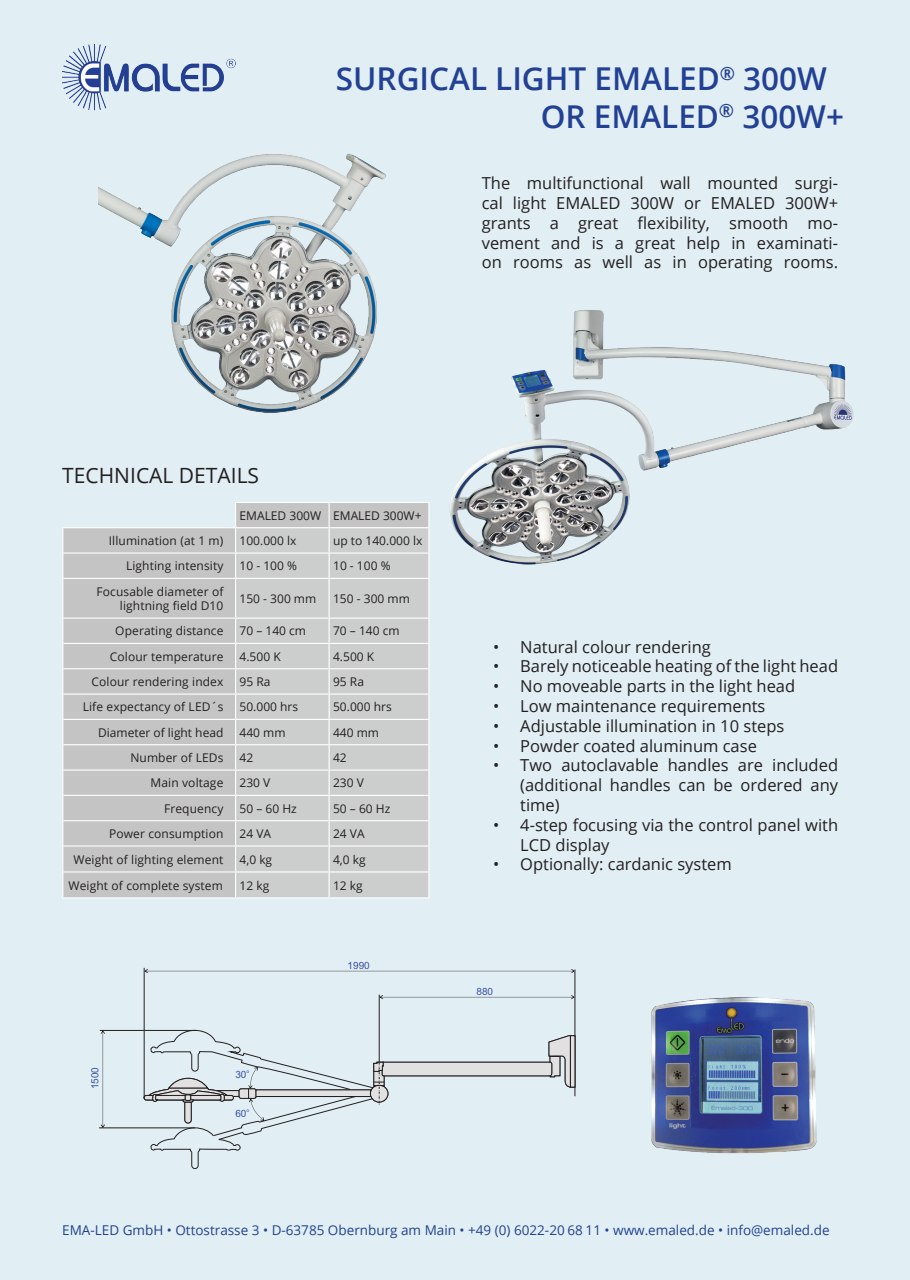
<style>
.page{position:relative;width:910px;height:1280px;background:#e1eef4}
.page>*{position:absolute;margin:0;border:0;box-sizing:border-box;transform-origin:0 0}
.t1{font:600 31.5px/37.8px "Open Sans";color:#234194}
.t2{font:21px "Open Sans";color:#231f20}
.t3{font:16.5px/19.8px "Open Sans";color:#231f20;text-align:justify}
.t4{font:13.5px "Open Sans";color:#20438e}
.t5{font:12px/14.4px "Open Sans";letter-spacing:.01em;color:#231f20;text-align:right}
.t6{font:10.05px "Arial";color:#3952a3}
.t7{font:4.95px "Arial";color:#3952a3}
</style>
<div class="page">
<svg style="left:63px;top:502px;width:365px;height:395px;background:#c6c7c7"></svg>
<div style="left:236px;top:528px;width:192px;height:369px;background:#cccece"></div>
<hr style="left:235px;top:502px;width:94px;height:1px;background:#fff">
<hr style="left:329px;top:502px;width:100px;height:1px;background:#fff">
<hr style="left:236px;top:527px;width:93px;height:1px;background:#fff">
<hr style="left:329px;top:527px;width:100px;height:1px;background:#fff">
<hr style="left:63px;top:552px;width:173px;height:2px;background:#fff">
<hr style="left:236px;top:552px;width:93px;height:2px;background:#fff">
<hr style="left:329px;top:552px;width:100px;height:2px;background:#fff">
<svg style="left:329px;top:503px;width:1px;height:75px"></svg>
<svg style="left:428px;top:503px;width:1px;height:75px"></svg>
<hr style="left:63px;top:578px;width:173px;height:1px;background:#fff">
<hr style="left:236px;top:578px;width:93px;height:1px;background:#fff">
<hr style="left:329px;top:578px;width:100px;height:1px;background:#fff">
<hr style="left:329px;top:579px;width:1px;height:38px;background:#fff">
<hr style="left:428px;top:579px;width:1px;height:38px;background:#fff">
<hr style="left:63px;top:617px;width:173px;height:2px;background:#fff">
<hr style="left:236px;top:617px;width:93px;height:2px;background:#fff">
<hr style="left:329px;top:617px;width:100px;height:2px;background:#fff">
<hr style="left:63px;top:643px;width:173px;height:1px;background:#fff">
<hr style="left:236px;top:643px;width:93px;height:1px;background:#fff">
<hr style="left:329px;top:643px;width:100px;height:1px;background:#fff">
<hr style="left:63px;top:668px;width:173px;height:1px;background:#fff">
<hr style="left:236px;top:668px;width:93px;height:1px;background:#fff">
<hr style="left:329px;top:668px;width:100px;height:1px;background:#fff">
<hr style="left:63px;top:693px;width:173px;height:2px;background:#fff">
<hr style="left:236px;top:693px;width:93px;height:2px;background:#fff">
<hr style="left:329px;top:693px;width:100px;height:2px;background:#fff">
<hr style="left:63px;top:719px;width:173px;height:1px;background:#fff">
<hr style="left:236px;top:719px;width:93px;height:1px;background:#fff">
<hr style="left:329px;top:719px;width:100px;height:1px;background:#fff">
<hr style="left:63px;top:744px;width:173px;height:1px;background:#fff">
<hr style="left:236px;top:744px;width:93px;height:1px;background:#fff">
<hr style="left:329px;top:744px;width:100px;height:1px;background:#fff">
<hr style="left:63px;top:769px;width:173px;height:2px;background:#fff">
<hr style="left:236px;top:769px;width:93px;height:2px;background:#fff">
<hr style="left:329px;top:769px;width:100px;height:2px;background:#fff">
<hr style="left:63px;top:795px;width:173px;height:1px;background:#fff">
<hr style="left:236px;top:795px;width:93px;height:1px;background:#fff">
<hr style="left:329px;top:795px;width:100px;height:1px;background:#fff">
<hr style="left:63px;top:820px;width:173px;height:1px;background:#fff">
<hr style="left:236px;top:820px;width:93px;height:1px;background:#fff">
<hr style="left:329px;top:820px;width:100px;height:1px;background:#fff">
<hr style="left:63px;top:845px;width:173px;height:1px;background:#fff">
<hr style="left:236px;top:845px;width:93px;height:1px;background:#fff">
<hr style="left:329px;top:845px;width:100px;height:1px;background:#fff">
<hr style="left:63px;top:871px;width:173px;height:1px;background:#fff">
<hr style="left:236px;top:871px;width:93px;height:1px;background:#fff">
<hr style="left:329px;top:871px;width:100px;height:1px;background:#fff">
<svg style="left:329px;top:619px;width:1px;height:278px"></svg>
<svg style="left:428px;top:619px;width:1px;height:278px"></svg>
<hr style="left:62px;top:897px;width:174px;height:1px;background:#fff">
<hr style="left:236px;top:897px;width:93px;height:1px;background:#fff">
<hr style="left:329px;top:897px;width:100px;height:1px;background:#fff">
<svg style="left:62px;top:528px;width:1px;height:50px"></svg>
<hr style="left:62px;top:578px;width:1px;height:40px;background:#fff">
<hr style="left:235px;top:579px;width:1px;height:38px;background:#fff">
<svg style="left:62px;top:618px;width:1px;height:279px"></svg>
<svg style="left:235px;top:619px;width:1px;height:278px"></svg>
<svg style="left:235px;top:503px;width:1px;height:75px"></svg>
<hr style="left:62px;top:527px;width:174px;height:1px;background:#fff">
<hr style="left:575px;top:969px;width:1px;height:127px;background:#231f20">
<hr style="left:379px;top:995px;width:1px;height:67px;background:#231f20">
<svg style="left:379px;top:995px;width:196px;height:4px"></svg>
<hr style="left:144px;top:968px;width:1px;height:130px;background:#231f20">
<svg style="left:144px;top:969px;width:431px;height:4px;background:#ccd6dc"></svg>
<hr style="left:100px;top:1030px;width:96px;height:1px;background:#231f20">
<hr style="left:99px;top:1127px;width:96px;height:1px;background:#231f20">
<svg style="left:101px;top:1030px;width:4px;height:98px"></svg>
<svg style="left:144px;top:1030px;width:431px;height:138px;background:#d7e2e7"></svg>
<img style="left:62px;top:43px;width:176px;height:68px">
<img style="left:99px;top:132px;width:302px;height:304px">
<img style="left:636px;top:983px;width:190px;height:187px">
<img style="left:433px;top:284px;width:454px;height:321px">
<h1 class="t1" style="left:541px;top:59px;width:305px;text-indent:-205px">SURGICAL LIGHT EMALED<sup>®</sup> 300W<br>OR EMALED<sup>®</sup> 300W+</h1>
<p class="t3" style="left:482px;top:173px;width:358px">The multifunctional wall mounted surgi&shy;cal light EMALED 300W or EMALED 300W+ grants a great flexibility, smooth mo&shy;vement and is a great help in examinati&shy;on rooms as well as in operating rooms.</p>
<p class="t2" style="left:62px;top:461px;width:198px">TECHNICAL DETAILS</p>
<p class="t5" style="left:240px;top:508px;width:183px">EMALED 300W EMALED 300W+</p>
<p class="t5" style="left:109px;top:533px;width:116px">Illumination (at 1 m)</p>
<p class="t5" style="left:240px;top:533px;width:58px">100.000 lx</p>
<p class="t5" style="left:333px;top:533px;width:91px">up to 140.000 lx</p>
<p class="t5" style="left:126px;top:558px;width:99px">Lighting intensity</p>
<p class="t5" style="left:240px;top:558px;width:59px">10 - 100 %</p>
<p class="t5" style="left:333px;top:558px;width:59px">10 - 100 %</p>
<p class="t5" style="left:97px;top:584px;width:128px">Focusable diameter of lightning field D10</p>
<p class="t5" style="left:240px;top:591px;width:78px">150 - 300 mm</p>
<p class="t5" style="left:333px;top:591px;width:78px">150 - 300 mm</p>
<p class="t5" style="left:115px;top:623px;width:110px">Operating distance</p>
<p class="t5" style="left:240px;top:623px;width:68px">70 – 140 cm</p>
<p class="t5" style="left:333px;top:623px;width:68px">70 – 140 cm</p>
<p class="t5" style="left:110px;top:649px;width:115px">Colour temperature</p>
<p class="t5" style="left:240px;top:649px;width:43px">4.500 K</p>
<p class="t5" style="left:333px;top:649px;width:43px">4.500 K</p>
<p class="t5" style="left:92px;top:674px;width:133px">Colour rendering index</p>
<p class="t5" style="left:240px;top:674px;width:32px">95 Ra</p>
<p class="t5" style="left:333px;top:674px;width:32px">95 Ra</p>
<p class="t5" style="left:83px;top:699px;width:142px">Life expectancy of LED´s</p>
<p class="t5" style="left:240px;top:699px;width:60px">50.000 hrs</p>
<p class="t5" style="left:333px;top:699px;width:60px">50.000 hrs</p>
<p class="t5" style="left:98px;top:725px;width:127px">Diameter of light head</p>
<p class="t5" style="left:240px;top:725px;width:48px">440 mm</p>
<p class="t5" style="left:333px;top:725px;width:48px">440 mm</p>
<p class="t5" style="left:130px;top:750px;width:95px">Number of LEDs</p>
<p class="t5" style="left:240px;top:750px;width:15px">42</p>
<p class="t5" style="left:333px;top:750px;width:15px">42</p>
<p class="t5" style="left:151px;top:775px;width:74px">Main voltage</p>
<p class="t5" style="left:240px;top:775px;width:32px">230 V</p>
<p class="t5" style="left:333px;top:775px;width:32px">230 V</p>
<p class="t5" style="left:164px;top:801px;width:61px">Frequency</p>
<p class="t5" style="left:240px;top:801px;width:59px">50 – 60 Hz</p>
<p class="t5" style="left:333px;top:801px;width:59px">50 – 60 Hz</p>
<p class="t5" style="left:109px;top:826px;width:116px">Power consumption</p>
<p class="t5" style="left:240px;top:826px;width:33px">24 VA</p>
<p class="t5" style="left:333px;top:826px;width:33px">24 VA</p>
<p class="t5" style="left:73px;top:852px;width:151px">Weight of lighting element</p>
<p class="t5" style="left:240px;top:852px;width:34px">4,0 kg</p>
<p class="t5" style="left:333px;top:852px;width:34px">4,0 kg</p>
<p class="t5" style="left:69px;top:878px;width:156px">Weight of complete system</p>
<p class="t5" style="left:240px;top:878px;width:31px">12 kg</p>
<p class="t5" style="left:333px;top:878px;width:31px">12 kg</p>
<p class="t6" style="left:88px;top:1089px;width:24px;rotate:-90deg">1500</p>
<p class="t7" style="left:246px;top:1068px;width:4px">o</p>
<p class="t6" style="left:235px;top:1068px;width:13px">30</p>
<p class="t7" style="left:246px;top:1106px;width:4px">o</p>
<p class="t6" style="left:235px;top:1106px;width:13px">60</p>
<p class="t6" style="left:348px;top:958px;width:24px">1990</p>
<p class="t3" style="left:493px;top:636px;width:219px">• Natural colour rendering</p>
<p class="t3" style="left:493px;top:656px;width:346px">• Barely noticeable heating of the light head</p>
<p class="t3" style="left:493px;top:676px;width:303px">• No moveable parts in the light head</p>
<p class="t3" style="left:493px;top:696px;width:274px">• Low maintenance requirements</p>
<p class="t3" style="left:493px;top:715px;width:293px">• Adjustable illumination in 10 steps</p>
<p class="t3" style="left:493px;top:735px;width:265px">• Powder coated aluminum case</p>
<p class="t3" style="left:520px;top:755px;width:319px;text-indent:-27px">• Two autoclavable handles are included (additional handles can be ordered any time)</p>
<p class="t3" style="left:520px;top:814px;width:319px;text-indent:-27px">• 4-step focusing via the control panel with<br>LCD display</p>
<p class="t3" style="left:493px;top:854px;width:240px">• Optionally: cardanic system</p>
<p class="t6" style="left:476px;top:985px;width:18px">880</p>
<p class="t4" style="left:62px;top:1220px;width:769px">EMA-LED GmbH • Ottostrasse 3 • D-63785 Obernburg am Main • +49 (0) 6022-20 68 11 • www.emaled.de • info@emaled.de</p>
</div>
